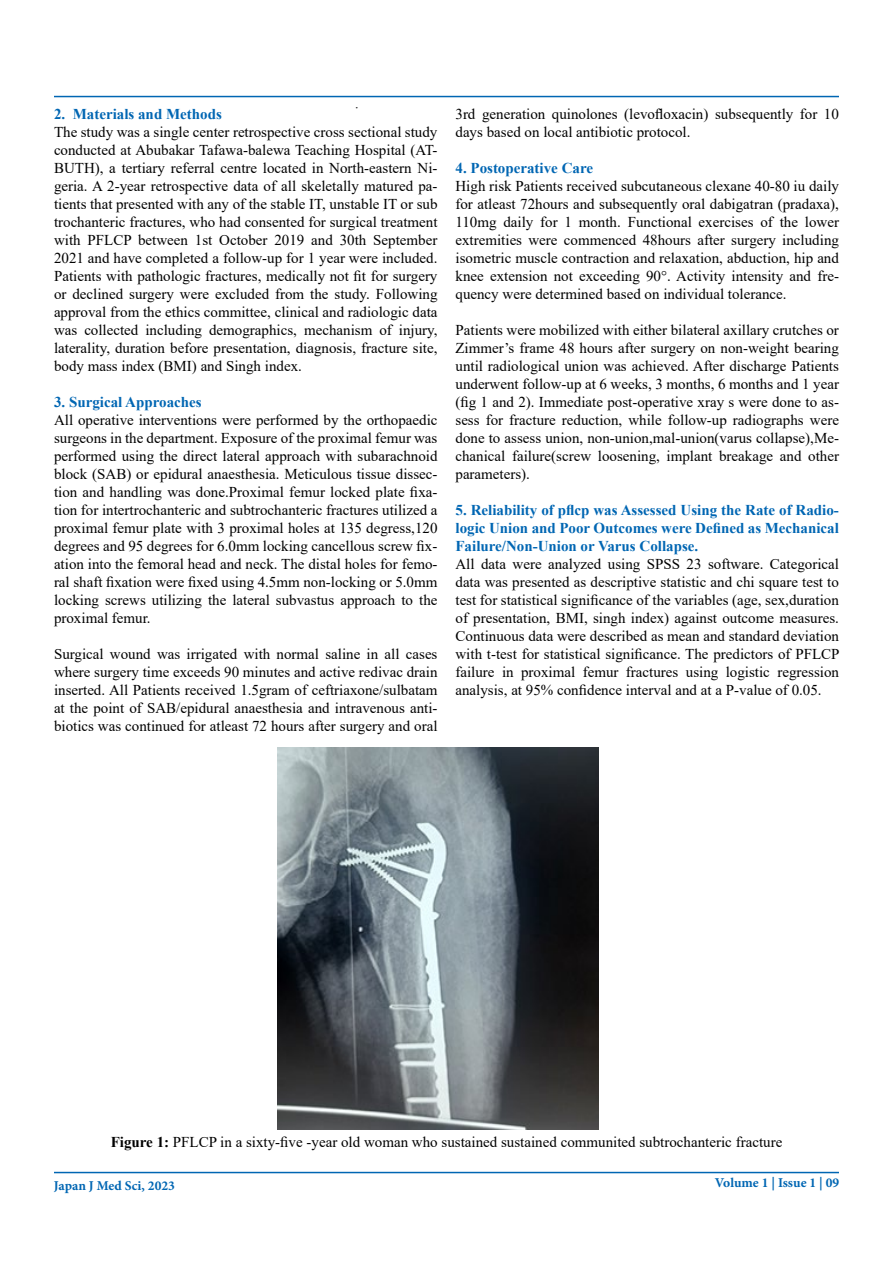
<style>
.page{position:relative;width:893px;height:1263px;background:#fff}
.page>*{position:absolute;margin:0;border:0;box-sizing:border-box;transform-origin:0 0}
.t1{font:15px/18px "Times New Roman";color:#000;text-align:justify}
.t2{font:700 15px/18px "Times New Roman";color:#0066b3;text-align:justify}
.t3{font:italic 15px "Times New Roman";color:#000}
.t4{font:700 13.5px "Minion Pro";color:#0066b3}
.s1{font-weight:700}
</style>
<div class="page">
<hr style="left:54px;top:96px;width:785px;height:1px;background:#0066b3">
<hr style="left:54px;top:1172px;width:785px;height:1px;background:#0066b3">
<img style="left:277px;top:747px;width:321px;height:382px">
<p class="t3" style="left:353px;top:102px;width:6px">˙</p>
<p class="t1" style="left:54px;top:122px;width:385px">The study was a single center retrospective cross sectional study conducted at Abubakar Tafawa-balewa Teaching Hospital (AT-BUTH), a tertiary referral centre located in North-eastern Ni&shy;geria. A 2-year retrospective data of all skeletally matured pa&shy;tients that presented with any of the stable IT, unstable IT or sub trochanteric fractures, who had consented for surgical treatment with PFLCP between 1st October 2019 and 30th September 2021 and have completed a follow-up for 1 year were included.<br>Patients with pathologic fractures, medically not fit for surgery or declined surgery were excluded from the study. Following approval from the ethics committee, clinical and radiologic data was collected including demographics, mechanism of injury, laterality, duration before presentation, diagnosis, fracture site, body mass index (BMI) and Singh index.</p>
<p class="t2" style="left:54px;top:392px;width:149px">3. Surgical Approaches</p>
<p class="t1" style="left:54px;top:410px;width:385px">All operative interventions were performed by the orthopaedic surgeons in the department. Exposure of the proximal femur was performed using the direct lateral approach with subarachnoid block (SAB) or epidural anaesthesia. Meticulous tissue dissec&shy;tion and handling was done.Proximal femur locked plate fixa&shy;tion for intertrochanteric and subtrochanteric fractures utilized a proximal femur plate with 3 proximal holes at 135 degress,120 degrees and 95 degrees for 6.0mm locking cancellous screw fix&shy;ation into the femoral head and neck. The distal holes for femo&shy;ral shaft fixation were fixed using 4.5mm non-locking or 5.0mm locking screws utilizing the lateral subvastus approach to the proximal femur.</p>
<p class="t1" style="left:54px;top:644px;width:385px">Surgical wound was irrigated with normal saline in all cases where surgery time exceeds 90 minutes and active redivac drain inserted. All Patients received 1.5gram of ceftriaxone/sulbatam at the point of SAB/epidural anaesthesia and intravenous anti&shy;biotics was continued for atleast 72 hours after surgery and oral</p>
<p class="t2" style="left:54px;top:104px;width:169px">2. Materials and Methods</p>
<p class="t1" style="left:455px;top:104px;width:385px">3rd generation quinolones (levofloxacin) subsequently for 10 days based on local antibiotic protocol.</p>
<p class="t2" style="left:455px;top:158px;width:139px">4. Postoperative Care</p>
<p class="t1" style="left:455px;top:176px;width:385px">High risk Patients received subcutaneous clexane 40-80 iu daily for atleast 72hours and subsequently oral dabigatran (pradaxa), 110mg daily for 1 month. Functional exercises of the lower extremities were commenced 48hours after surgery including isometric muscle contraction and relaxation, abduction, hip and knee extension not exceeding 90°. Activity intensity and fre&shy;quency were determined based on individual tolerance.</p>
<p class="t1" style="left:455px;top:320px;width:385px">Patients were mobilized with either bilateral axillary crutches or Zimmer’s frame 48 hours after surgery on non-weight bearing until radiological union was achieved. After discharge Patients underwent follow-up at 6 weeks, 3 months, 6 months and 1 year (fig 1 and 2). Immediate post-operative xray s were done to as&shy;sess for fracture reduction, while follow-up radiographs were done to assess union, non-union,mal-union(varus collapse),Me&shy;chanical failure(screw loosening, implant breakage and other parameters).</p>
<p class="t2" style="left:455px;top:500px;width:385px">5. Reliability of pflcp was Assessed Using the Rate of Radio&shy;logic Union and Poor Outcomes were Defined as Mechanical Failure/Non-Union or Varus Collapse.</p>
<p class="t1" style="left:455px;top:554px;width:386px">All data were analyzed using SPSS 23 software. Categorical data was presented as descriptive statistic and chi square test to test for statistical significance of the variables (age, sex,duration of presentation, BMI, singh index) against outcome measures.<br>Continuous data were described as mean and standard deviation with t-test for statistical significance. The predictors of PFLCP failure in proximal femur fractures using logistic regression analysis, at 95% confidence interval and at a P-value of 0.05.</p>
<p class="t1" style="left:111px;top:1132px;width:673px"><span class="s1">Figure 1:</span> PFLCP in a sixty-five -year old woman who sustained sustained communited subtrochanteric fracture</p>
<p class="t4" style="left:54px;top:1176px;width:122px">Japan J Med Sci, 2023</p>
<p class="t4" style="left:715px;top:1173px;width:126px">Volume 1 | Issue 1 | 09</p>
</div>
